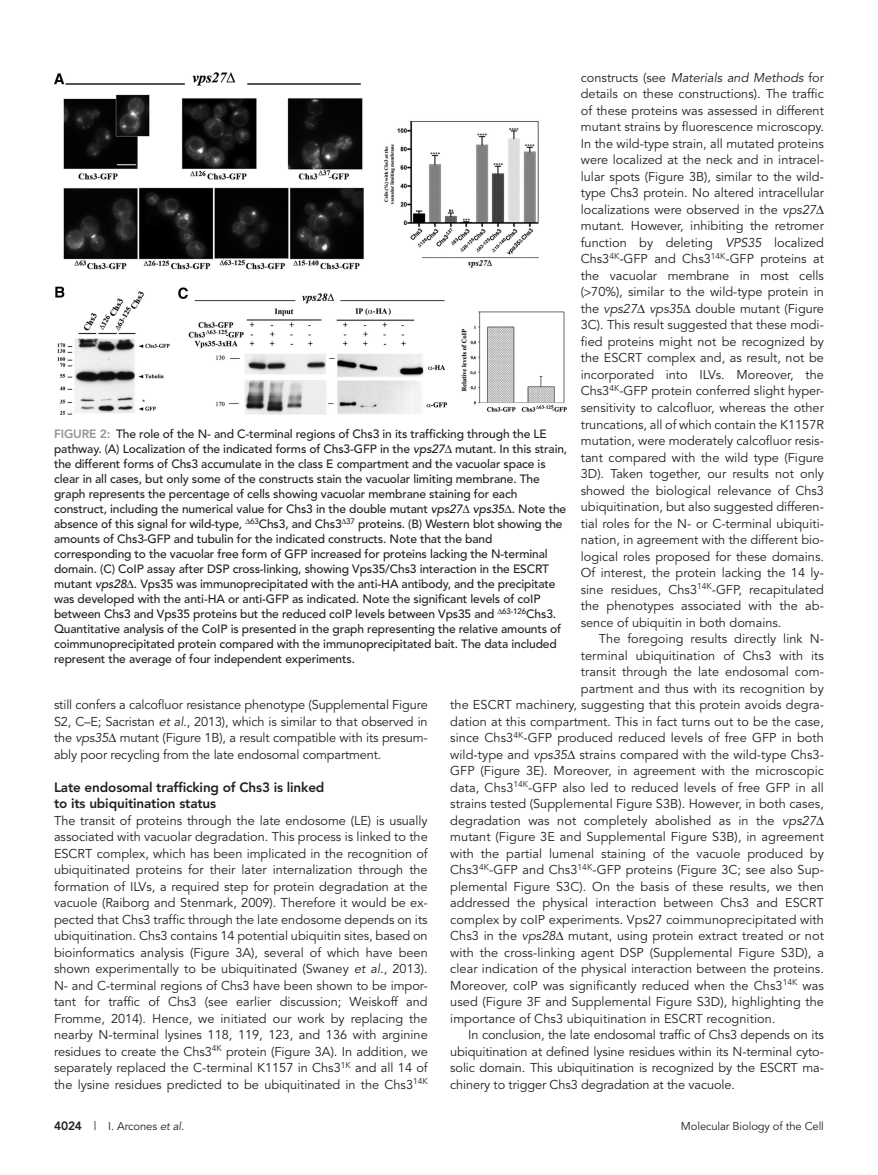
<style>
.page{position:relative;width:878px;height:1175px;background:#fff}
.page>*{position:absolute;margin:0;border:0;box-sizing:border-box;transform-origin:0 0}
.t1{font:800 13.5px/16.5px "Avenir";letter-spacing:-.01em;color:#231f20}
.ParaFL{font:12.75px/16.5px "Avenir";color:#231f20}
.Para{font:12.75px/16.5px "Avenir";letter-spacing:.005em;color:#231f20;text-align:justify}
.FigCaption{font:500 12px/15px "Avenir";letter-spacing:-.01em;color:#231f20}
.t2{font:11.25px "Avenir";letter-spacing:-.01em;color:#231f20}
.s1{font-style:italic}
.s2{font-weight:800;color:#939598}
.s3{font-weight:800;font-size:12px}
.s4{font-size:12px}
</style>
<div class="page">
<img style="left:54px;top:72px;width:512px;height:342px">
<p class="ParaFL" style="left:580px;top:70px;width:245px">constructs (see <span class="s1">Materials and Methods</span> for details on these constructions). The traffic of these proteins was assessed in different mutant strains by fluorescence microscopy.<br>In the wild-type strain, all mutated proteins were localized at the neck and in intracel&shy;lular spots (Figure 3B), similar to the wild&shy;type Chs3 protein. No altered intracellular localizations were observed in the <span class="s1">vps27 </span>mutant. However, inhibiting the retromer function by deleting <span class="s1">VPS35</span> localized Chs3<sup>4K</sup>-GFP and Chs3<sup>14K</sup>-GFP proteins at the vacuolar membrane in most cells ( 70%), similar to the wild-type protein in the <span class="s1">vps27 vps35</span> double mutant (Figure 3C). This result suggested that these modi&shy;fied proteins might not be recognized by the ESCRT complex and, as result, not be incorporated into ILVs. Moreover, the Chs3<sup>4K</sup>-GFP protein conferred slight hyper&shy;sensitivity to calcofluor, whereas the other truncations, all of which contain the K1157R mutation, were moderately calcofluor resis&shy;tant compared with the wild type (Figure 3D). Taken together, our results not only showed the biological relevance of Chs3 ubiquitination, but also suggested differen&shy;tial roles for the N- or C-terminal ubiquiti&shy;nation, in agreement with the different bio&shy;logical roles proposed for these domains.<br>Of interest, the protein lacking the 14 ly&shy;sine residues, Chs3<sup>14K</sup>-GFP, recapitulated the phenotypes associated with the ab&shy;sence of ubiquitin in both domains.</p>
<p class="Para" style="left:598px;top:631px;width:227px">The foregoing results directly link N-</p>
<p class="Para" style="left:580px;top:647px;width:245px">terminal ubiquitination of Chs3 with its</p>
<p class="Para" style="left:580px;top:664px;width:245px">transit through the late endosomal com-</p>
<p class="Para" style="left:580px;top:680px;width:245px">partment and thus with its recognition by</p>
<p class="Para" style="left:450px;top:697px;width:375px">the ESCRT machinery, suggesting that this protein avoids degra-</p>
<p class="Para" style="left:450px;top:713px;width:375px">dation at this compartment. This in fact turns out to be the case,</p>
<p class="Para" style="left:450px;top:730px;width:375px">since Chs3<sup>4K</sup>-GFP produced reduced levels of free GFP in both</p>
<p class="Para" style="left:450px;top:746px;width:375px">wild-type and <span class="s1">vps35</span> strains compared with the wild-type Chs3-</p>
<p class="Para" style="left:450px;top:763px;width:375px">GFP (Figure 3E). Moreover, in agreement with the microscopic</p>
<p class="Para" style="left:450px;top:779px;width:375px">data, Chs3<sup>14K</sup>-GFP also led to reduced levels of free GFP in all</p>
<p class="Para" style="left:450px;top:796px;width:375px">strains tested (Supplemental Figure S3B). However, in both cases,</p>
<p class="Para" style="left:450px;top:812px;width:367px">degradation was not completely abolished as in the <span class="s1">vps27</span></p>
<p class="Para" style="left:450px;top:829px;width:375px">mutant (Figure 3E and Supplemental Figure S3B), in agreement</p>
<p class="Para" style="left:450px;top:845px;width:375px">with the partial lumenal staining of the vacuole produced by</p>
<p class="Para" style="left:450px;top:862px;width:375px">Chs3<sup>4K</sup>-GFP and Chs3<sup>14K</sup>-GFP proteins (Figure 3C; see also Sup-</p>
<p class="Para" style="left:450px;top:878px;width:375px">plemental Figure S3C). On the basis of these results, we then</p>
<p class="Para" style="left:450px;top:895px;width:375px">addressed the physical interaction between Chs3 and ESCRT</p>
<p class="Para" style="left:450px;top:911px;width:375px">complex by coIP experiments. Vps27 coimmunoprecipitated with</p>
<p class="Para" style="left:450px;top:928px;width:375px">Chs3 in the <span class="s1">vps28</span> mutant, using protein extract treated or not</p>
<p class="Para" style="left:450px;top:944px;width:375px">with the cross-linking agent DSP (Supplemental Figure S3D), a</p>
<p class="Para" style="left:450px;top:961px;width:375px">clear indication of the physical interaction between the proteins.</p>
<p class="Para" style="left:450px;top:977px;width:375px">Moreover, coIP was significantly reduced when the Chs3<sup>14K</sup> was</p>
<p class="Para" style="left:450px;top:994px;width:375px">used (Figure 3F and Supplemental Figure S3D), highlighting the</p>
<p class="Para" style="left:450px;top:1010px;width:327px">importance of Chs3 ubiquitination in ESCRT recognition.</p>
<p class="Para" style="left:450px;top:1027px;width:375px;text-indent:18px">In conclusion, the late endosomal traffic of Chs3 depends on its ubiquitination at defined lysine residues within its N-terminal cyto&shy;solic domain. This ubiquitination is recognized by the ESCRT ma&shy;chinery to trigger Chs3 degradation at the vacuole.</p>
<p class="FigCaption" style="left:54px;top:427px;width:515px"><span class="s2">FIGURE 2:</span> The role of the N- and C-terminal regions of Chs3 in its trafficking through the LE pathway. (A) Localization of the indicated forms of Chs3-GFP in the <span class="s1">vps27</span> mutant. In this strain, the different forms of Chs3 accumulate in the class E compartment and the vacuolar space is clear in all cases, but only some of the constructs stain the vacuolar limiting membrane. The graph represents the percentage of cells showing vacuolar membrane staining for each construct, including the numerical value for Chs3 in the double mutant <span class="s1">vps27 vps35</span> . Note the absence of this signal for wild-type, <sup>63</sup>Chs3, and Chs3 <sup>37</sup> proteins. (B) Western blot showing the amounts of Chs3-GFP and tubulin for the indicated constructs. Note that the band corresponding to the vacuolar free form of GFP increased for proteins lacking the N-terminal domain. (C) CoIP assay after DSP cross-linking, showing Vps35/Chs3 interaction in the ESCRT mutant <span class="s1">vps28</span> . Vps35 was immunoprecipitated with the anti-HA antibody, and the precipitate was developed with the anti-HA or anti-GFP as indicated. Note the significant levels of coIP between Chs3 and Vps35 proteins but the reduced coIP levels between Vps35 and <sup>63-126</sup>Chs3.<br>Quantitative analysis of the CoIP is presented in the graph representing the relative amounts of coimmunoprecipitated protein compared with the immunoprecipitated bait. The data included represent the average of four independent experiments.</p>
<p class="Para" style="left:54px;top:696px;width:375px">still confers a calcofluor resistance phenotype (Supplemental Figure S2, C–E; Sacristan <span class="s1">et al.</span>, 2013), which is similar to that observed in the <span class="s1">vps35</span> mutant (Figure 1B), a result compatible with its presum&shy;ably poor recycling from the late endosomal compartment.</p>
<h2 class="t1" style="left:54px;top:778px;width:272px">Late endosomal trafficking of Chs3 is linked to its ubiquitination status</h2>
<p class="ParaFL" style="left:54px;top:812px;width:375px;text-align:justify">The transit of proteins through the late endosome (LE) is usually associated with vacuolar degradation. This process is linked to the ESCRT complex, which has been implicated in the recognition of ubiquitinated proteins for their later internalization through the formation of ILVs, a required step for protein degradation at the vacuole (Raiborg and Stenmark, 2009). Therefore it would be ex&shy;pected that Chs3 traffic through the late endosome depends on its ubiquitination. Chs3 contains 14 potential ubiquitin sites, based on bioinformatics analysis (Figure 3A), several of which have been shown experimentally to be ubiquitinated (Swaney <span class="s1">et al.</span>, 2013).<br>N- and C-terminal regions of Chs3 have been shown to be impor&shy;tant for traffic of Chs3 (see earlier discussion; Weiskoff and Fromme, 2014). Hence, we initiated our work by replacing the nearby N-terminal lysines 118, 119, 123, and 136 with arginine residues to create the Chs3<sup>4K</sup> protein (Figure 3A). In addition, we separately replaced the C-terminal K1157 in Chs3<sup>1K</sup> and all 14 of the lysine residues predicted to be ubiquitinated in the Chs3<sup>14K</sup></p>
<p class="t2" style="left:54px;top:1119px;width:132px"><span class="s3">4024</span> <span class="s4">|</span> I. Arcones <span class="s1">et al</span>.</p>
<p class="t2" style="left:681px;top:1119px;width:144px">Molecular Biology of the Cell</p>
</div>
